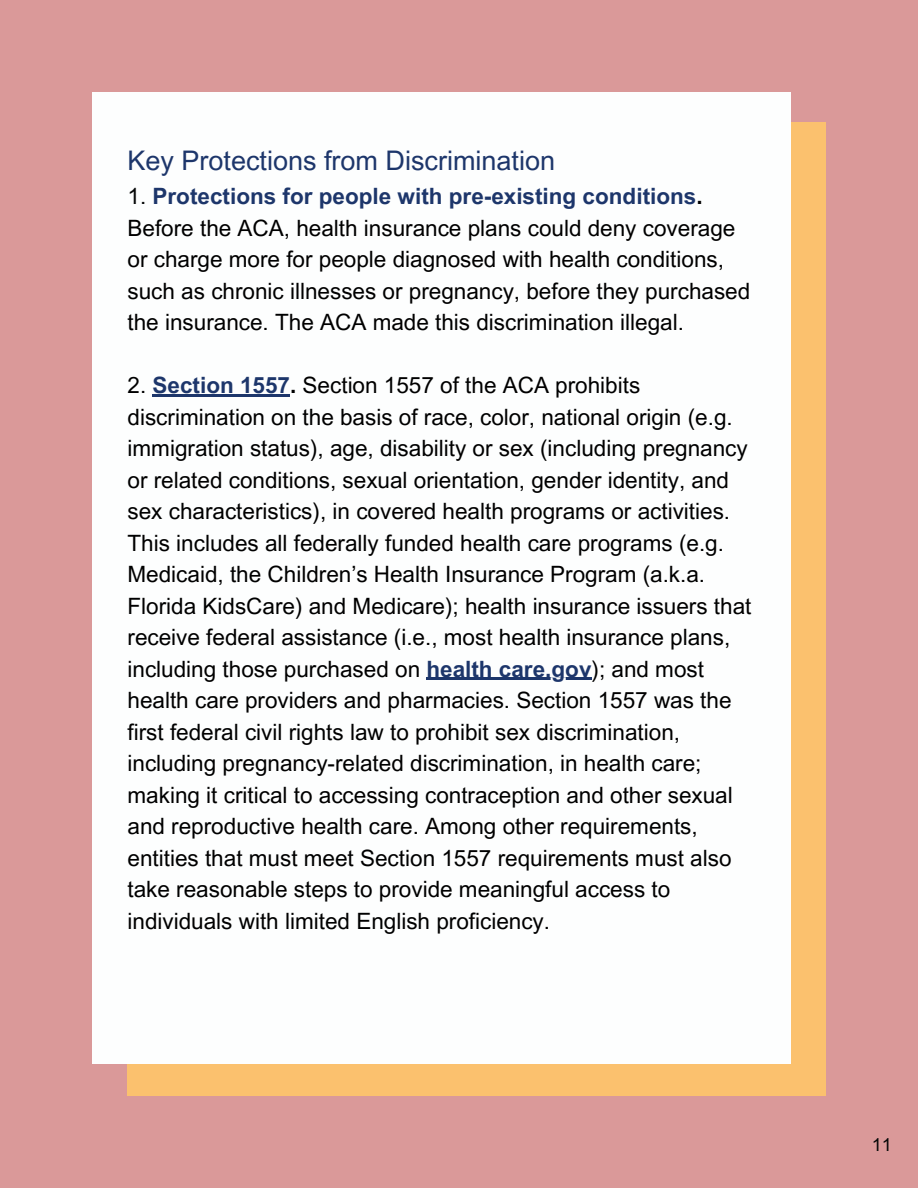
<style>
.page{position:relative;width:918px;height:1188px;background:#da9999}
.page>*{position:absolute;margin:0;border:0;box-sizing:border-box;transform-origin:0 0}
.t1{font:27px "Arial MT Pro";color:#1d366b}
.t2{font:22.5px/31.5px "Arial MT Pro";color:#000}
.t3{font:18px "Arial MT Pro";color:#040606}
.s1{color:#040606}
.s2{font-weight:700;color:#1d366b}
.s3{font-weight:700}
</style>
<div class="page">
<div style="left:128px;top:123px;width:698px;height:973px;background:#fbc16e"></div>
<div style="left:92px;top:92px;width:698px;height:972px;background:#fdfefe"></div>
<hr style="left:426px;top:678px;width:166px;height:2px;background:#1d366b">
<hr style="left:153px;top:394px;width:137px;height:3px;background:#1d366b">
<h2 class="t1" style="left:128px;top:151px;width:429px">Key Protections from Discrimination</h2>
<p class="t2" style="left:128px;top:183px;width:624px"><span class="s1">1.</span> <span class="s2">Protections for people with pre-existing conditions</span><span class="s3">.<br></span>Before the ACA, health insurance plans could deny coverage or charge more for people diagnosed with health conditions, such as chronic illnesses or pregnancy, before they purchased the insurance. The ACA made this discrimination illegal.</p>
<p class="t2" style="left:128px;top:372px;width:625px">2. <span class="s2">Section 1557</span><span class="s3">.</span> Section 1557 of the ACA prohibits discrimination on the basis of race, color, national origin (e.g. immigration status), age, disability or sex (including pregnancy or related conditions, sexual orientation, gender identity, and sex characteristics), in covered health programs or activities.<br>This includes all federally funded health care programs (e.g.<br>Medicaid, the Children’s Health Insurance Program (a.k.a.<br>Florida KidsCare) and Medicare); health insurance issuers that receive federal assistance (i.e., most health insurance plans, including those purchased on <span class="s2">health care.gov</span>); and most health care providers and pharmacies. Section 1557 was the first federal civil rights law to prohibit sex discrimination, including pregnancy-related discrimination, in health care; making it critical to accessing contraception and other sexual and reproductive health care. Among other requirements, entities that must meet Section 1557 requirements must also take reasonable steps to provide meaningful access to individuals with limited English proficiency.</p>
<p class="t3" style="left:872px;top:1138px;width:22px">11</p>
</div>
